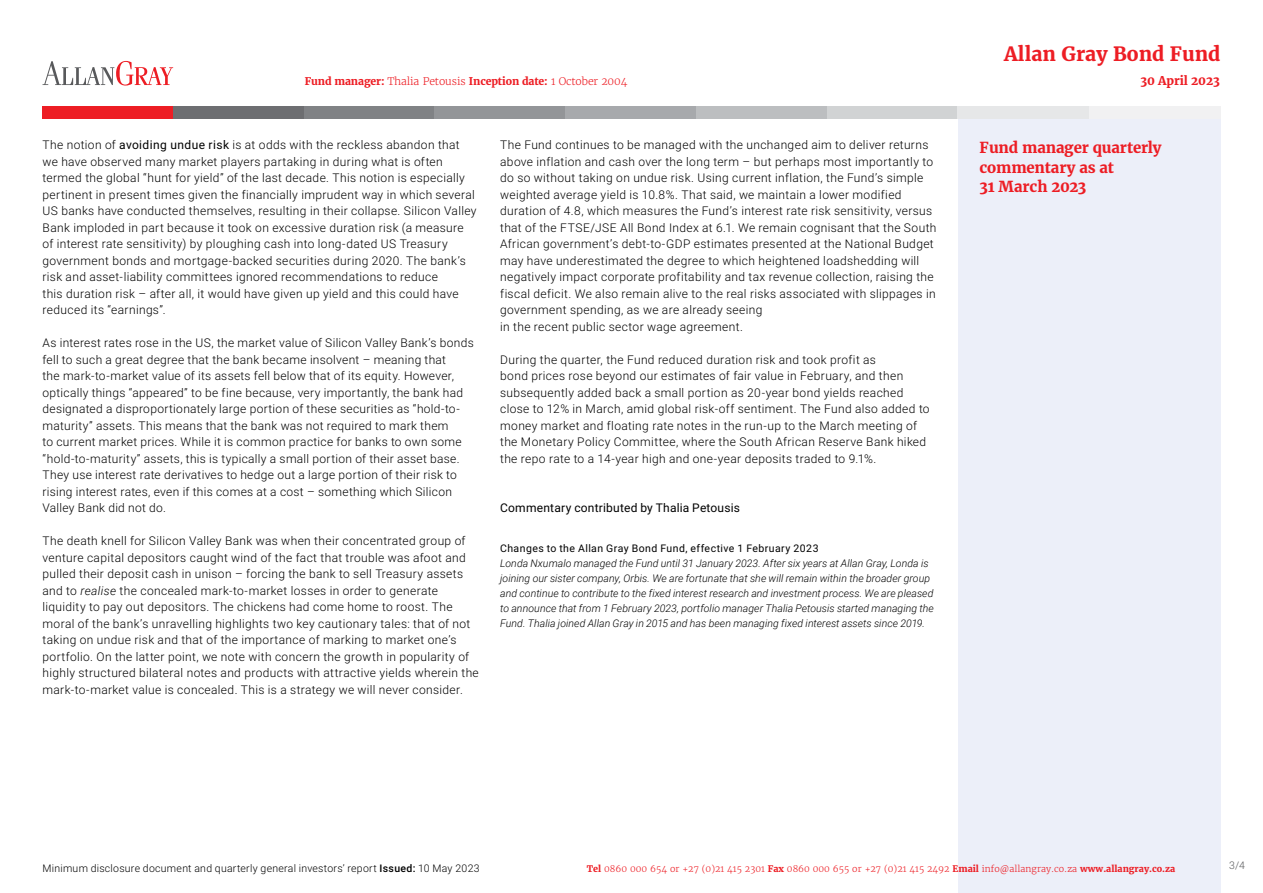
<style>
.page{position:relative;width:1263px;height:893px;background:#fff}
.page>*{position:absolute;margin:0;border:0;box-sizing:border-box;transform-origin:0 0}
.t1{font:700 19.5px "Merriweather";color:#ed1d24}
.t2{font:700 15px/19.5px "Merriweather";letter-spacing:-.01em;color:#ed1d24}
.t3{font:300 12px/16.5px "Roboto";letter-spacing:.03em;color:#000}
.t4{font:12px "Roboto";letter-spacing:.015em;color:#000}
.t5{font:700 12px "Merriweather";letter-spacing:-.01em;color:#ed1d24}
.t6{font:italic 300 10.5px/15px "Roboto";letter-spacing:.005em;color:#000}
.t7{font:300 10.5px "Roboto";letter-spacing:.025em;color:#000}
.t8{font:700 10.5px "Merriweather";letter-spacing:-.01em;color:#ed1d24}
.t9{font:10.5px "Roboto";letter-spacing:.04em;color:#000}
.t10{font:300 10.5px "Roboto";color:#58595b}
.t11{font:300 9px "Merriweather";color:#ed1d24}
.s1{font-weight:300}
.s2{font-weight:400}
.s3{font-style:italic}
.s4{font-weight:500}
.s5{font-weight:700}
</style>
<div class="page">
<div style="left:958px;top:119px;width:262px;height:774px;background:#eceff9"></div>
<div style="left:43px;top:106px;width:131px;height:13px;background:#ed1d24"></div>
<div style="left:1089px;top:106px;width:131px;height:13px;background:#f1f1f2"></div>
<div style="left:173px;top:106px;width:132px;height:13px;background:#6d6e71"></div>
<div style="left:304px;top:106px;width:131px;height:13px;background:#808285"></div>
<div style="left:435px;top:106px;width:131px;height:13px;background:#939598"></div>
<div style="left:565px;top:106px;width:132px;height:13px;background:#a7a9ac"></div>
<div style="left:696px;top:106px;width:132px;height:13px;background:#bcbec0"></div>
<div style="left:827px;top:106px;width:131px;height:13px;background:#d1d3d4"></div>
<div style="left:958px;top:106px;width:131px;height:13px;background:#e6e7e8"></div>
<svg style="left:43px;top:61px;width:130px;height:25px"></svg>
<p class="t8" style="left:305px;top:74px;width:324px">Fund manager: <span class="s1">Thalia Petousis</span> Inception date: <span class="s1">1 October 2004</span></p>
<p class="t3" style="left:43px;top:136px;width:436px">The notion of <span class="s2">avoiding undue risk</span> is at odds with the reckless abandon that we have observed many market players partaking in during what is often termed the global “hunt for yield” of the last decade. This notion is especially pertinent in present times given the financially imprudent way in which several US banks have conducted themselves, resulting in their collapse. Silicon Valley Bank imploded in part because it took on excessive duration risk (a measure of interest rate sensitivity) by ploughing cash into long-dated US Treasury government bonds and mortgage-backed securities during 2020. The bank’s risk and asset-liability committees ignored recommendations to reduce<br>this duration risk – after all, it would have given up yield and this could have reduced its “earnings”.</p>
<p class="t3" style="left:43px;top:334px;width:433px">As interest rates rose in the US, the market value of Silicon Valley Bank’s bonds fell to such a great degree that the bank became insolvent – meaning that<br>the mark-to-market value of its assets fell below that of its equity. However, optically things “appeared” to be fine because, very importantly, the bank had designated a disproportionately large portion of these securities as “hold-to&shy;maturity” assets. This means that the bank was not required to mark them<br>to current market prices. While it is common practice for banks to own some “hold-to-maturity” assets, this is typically a small portion of their asset base.<br>They use interest rate derivatives to hedge out a large portion of their risk to rising interest rates, even if this comes at a cost – something which Silicon Valley Bank did not do.</p>
<p class="t3" style="left:43px;top:532px;width:438px">The death knell for Silicon Valley Bank was when their concentrated group of venture capital depositors caught wind of the fact that trouble was afoot and pulled their deposit cash in unison – forcing the bank to sell Treasury assets and to <span class="s3">realise</span> the concealed mark-to-market losses in order to generate liquidity to pay out depositors. The chickens had come home to roost. The moral of the bank’s unravelling highlights two key cautionary tales: that of not taking on undue risk and that of the importance of marking to market one’s portfolio. On the latter point, we note with concern the growth in popularity of highly structured bilateral notes and products with attractive yields wherein the mark-to-market value is concealed. This is a strategy we will never consider.</p>
<p class="t3" style="left:500px;top:136px;width:438px">The Fund continues to be managed with the unchanged aim to deliver returns above inflation and cash over the long term – but perhaps most importantly to do so without taking on undue risk. Using current inflation, the Fund’s simple weighted average yield is 10.8%. That said, we maintain a lower modified duration of 4.8, which measures the Fund’s interest rate risk sensitivity, versus that of the FTSE/JSE All Bond Index at 6.1. We remain cognisant that the South African government’s debt-to-GDP estimates presented at the National Budget may have underestimated the degree to which heightened loadshedding will negatively impact corporate profitability and tax revenue collection, raising the fiscal deficit. We also remain alive to the real risks associated with slippages in government spending, as we are already seeing<br>in the recent public sector wage agreement.</p>
<p class="t3" style="left:500px;top:351px;width:431px">During the quarter, the Fund reduced duration risk and took profit as<br>bond prices rose beyond our estimates of fair value in February, and then subsequently added back a small portion as 20-year bond yields reached close to 12% in March, amid global risk-off sentiment. The Fund also added to money market and floating rate notes in the run-up to the March meeting of the Monetary Policy Committee, where the South African Reserve Bank hiked the repo rate to a 14-year high and one-year deposits traded to 9.1%.</p>
<p class="t4" style="left:500px;top:500px;width:241px">Commentary contributed by Thalia Petousis</p>
<p class="t9" style="left:500px;top:540px;width:320px">Changes to the Allan Gray Bond Fund, effective 1 February 2023</p>
<p class="t6" style="left:500px;top:555px;width:435px">Londa Nxumalo managed the Fund until 31 January 2023. After six years at Allan Gray, Londa is joining our sister company, Orbis. We are fortunate that she will remain within the broader group and continue to contribute to the fixed interest research and investment process. We are pleased to announce that from 1 February 2023, portfolio manager Thalia Petousis started managing the Fund. Thalia joined Allan Gray in 2015 and has been managing fixed interest assets since 2019.</p>
<h1 class="t1" style="left:1004px;top:41px;width:218px">Allan Gray Bond Fund</h1>
<p class="t5" style="left:1141px;top:73px;width:81px">30 April 2023</p>
<p class="t2" style="left:980px;top:138px;width:183px">Fund manager quarterly commentary as at<br>31 March 2023</p>
<p class="t7" style="left:43px;top:861px;width:439px">Minimum disclosure document and quarterly general investors’ report <span class="s4">Issued:</span> 10 May 2023</p>
<p class="t10" style="left:1229px;top:857px;width:17px">3/4</p>
<p class="t11" style="left:587px;top:863px;width:590px"><span class="s5">Tel</span> 0860 000 654 or +27 (0)21 415 2301 <span class="s5">Fax</span> 0860 000 655 or +27 (0)21 415 2492 <span class="s5">Email</span> info@allangray.co.za <span class="s5">www.allangray.co.za</span></p>
</div>
